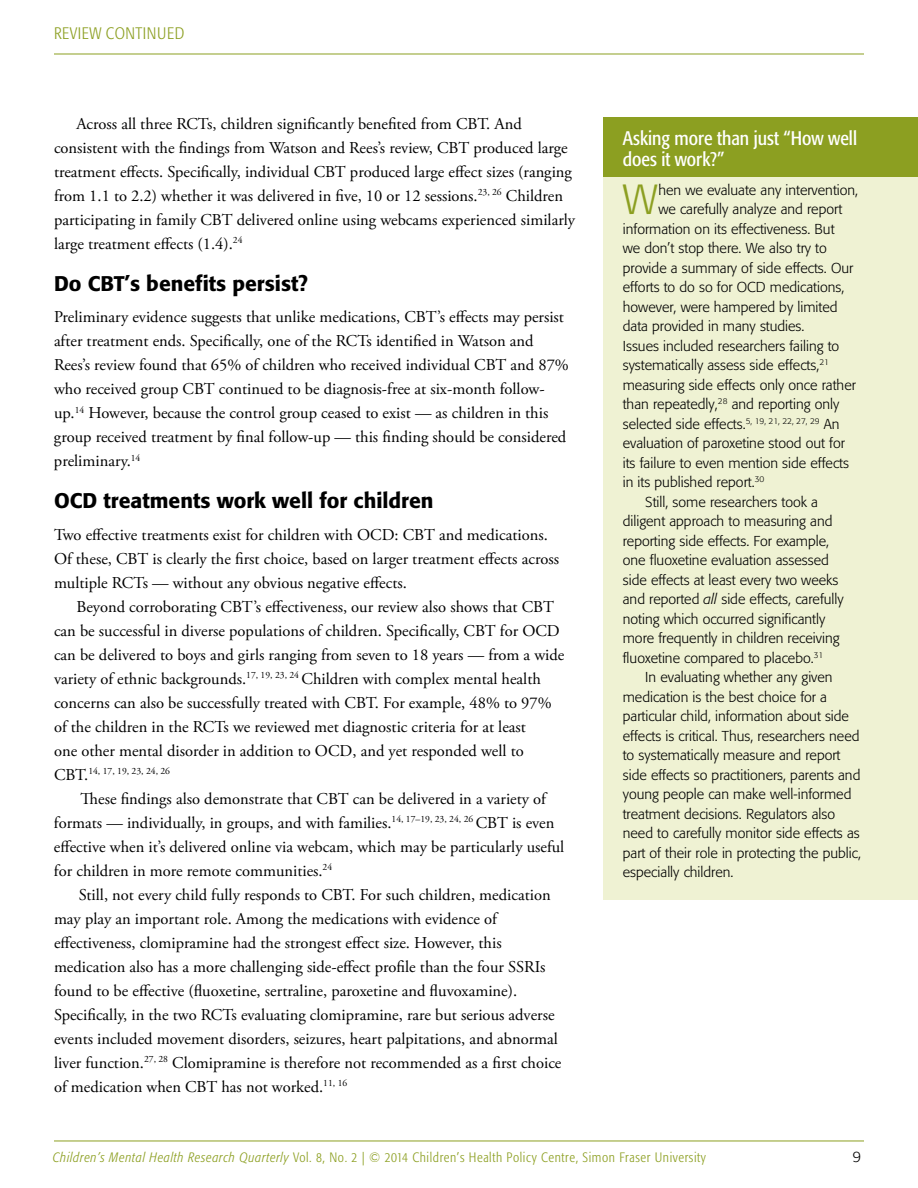
<style>
.page{position:relative;width:918px;height:1188px;background:#fff}
.page>*{position:absolute;margin:0;border:0;box-sizing:border-box;transform-origin:0 0}
.t1{font:300 41.7px "Formata";color:#8c9f21}
.t2{font:500 21px "Formata";color:#000}
.t3{font:condensed 19.5px/21px "Formata";color:#fff}
.t4{font:16.5px/24px "Adobe Garamond Pro";color:#000}
.t5{font:300 condensed 16.5px "Formata";color:#8c9f21}
.t6{font:300 15px "Formata";color:#000}
.t7{font:300 14.25px "Formata";color:#000}
.t8{font:300 condensed 13.5px "Formata";letter-spacing:.045em;color:#8c9f21}
.t9{font:9.6px "Adobe Garamond Pro";color:#000}
.s1{font-size:16.5px}
.s2{font-style:italic}
</style>
<div class="page">
<div style="left:603px;top:117px;width:315px;height:783px;background:#eff2d3"></div>
<div style="left:603px;top:117px;width:315px;height:59px;background:#8c9f21"></div>
<hr style="left:54px;top:54px;width:810px;height:1px;background:#8c9f21">
<hr style="left:54px;top:1141px;width:810px;height:1px;background:#8c9f21">
<p class="t5" style="left:54px;top:24px;width:9px">review</p>
<p class="t5" style="left:106px;top:24px;width:10px">continued</p>
<p class="t4" style="left:54px;top:112px;width:523px;text-indent:23px">Across all three RCTs, children significantly benefited from CBT. And consistent with the findings from Watson and Rees’s review, CBT produced large treatment effects. Specifically, individual CBT produced large effect sizes (ranging from 1.1 to 2.2) whether it was delivered in five, 10 or 12 sessions.<sup>23,</sup> <sup>26</sup> Children participating in family CBT delivered online using webcams experienced similarly large treatment effects (1.4).<sup>24</sup></p>
<p class="t2" style="left:54px;top:271px;width:256px">Do CBT’s benefits persist?</p>
<p class="t4" style="left:54px;top:306px;width:516px">Preliminary evidence suggests that unlike medications, CBT’s effects may persist after treatment ends. Specifically, one of the RCTs identified in Watson and Rees’s review found that 65% of children who received individual CBT and 87% who received group CBT continued to be diagnosis-free at six-month follow&shy;up.<sup>14</sup> However, because the control group ceased to exist — as children in this group received treatment by final follow-up — this finding should be considered preliminary.<sup>14</sup></p>
<p class="t2" style="left:54px;top:488px;width:381px">OCD treatments work well for children</p>
<p class="t4" style="left:54px;top:523px;width:507px">Two effective treatments exist for children with OCD: CBT and medications.<br>Of these, CBT is clearly the first choice, based on larger treatment effects across multiple RCTs — without any obvious negative effects.</p>
<p class="t4" style="left:54px;top:595px;width:512px;text-indent:23px">Beyond corroborating CBT’s effectiveness, our review also shows that CBT can be successful in diverse populations of children. Specifically, CBT for OCD can be delivered to boys and girls ranging from seven to 18 years — from a wide variety of ethnic backgrounds.<sup>17,</sup> <sup>19,</sup> <sup>23,</sup> <sup>24</sup> Children with complex mental health concerns can also be successfully treated with CBT. For example, 48% to 97% of the children in the RCTs we reviewed met diagnostic criteria for at least<br>one other mental disorder in addition to OCD, and yet responded well to</p>
<p class="t9" style="left:54px;top:766px;width:118px"><span class="s1">CBT.</span>14, 17, 19, 23, 24, 26</p>
<p class="t4" style="left:54px;top:787px;width:512px;text-indent:27px">These findings also demonstrate that CBT can be delivered in a variety of formats — individually, in groups, and with families.<sup>14,</sup> <sup>17–19,</sup> <sup>23,</sup> <sup>24,</sup> <sup>26</sup> CBT is even effective when it’s delivered online via webcam, which may be particularly useful for children in more remote communities.<sup>24</sup></p>
<p class="t4" style="left:54px;top:883px;width:509px;text-indent:25px">Still, not every child fully responds to CBT. For such children, medication may play an important role. Among the medications with evidence of effectiveness, clomipramine had the strongest effect size. However, this medication also has a more challenging side-effect profile than the four SSRIs found to be effective (fluoxetine, sertraline, paroxetine and fluvoxamine).<br>Specifically, in the two RCTs evaluating clomipramine, rare but serious adverse events included movement disorders, seizures, heart palpitations, and abnormal liver function.<sup>27,</sup> <sup>28</sup> Clomipramine is therefore not recommended as a first choice of medication when CBT has not worked.<sup>11,</sup> <sup>16</sup></p>
<p class="t3" style="left:623px;top:128px;width:236px">Asking more than just “How well does it work?”</p>
<h1 class="t1" style="left:623px;top:175px;width:36px">W</h1>
<p class="t7" style="left:658px;top:181px;width:201px">hen we evaluate any intervention,</p>
<p class="t7" style="left:658px;top:201px;width:185px">we carefully analyze and report</p>
<p class="t7" style="left:623px;top:220px;width:213px">information on its effectiveness. But</p>
<p class="t7" style="left:623px;top:240px;width:206px">we don’t stop there. We also try to</p>
<p class="t7" style="left:623px;top:259px;width:232px">provide a summary of side effects. Our</p>
<p class="t7" style="left:623px;top:279px;width:223px">efforts to do so for OCD medications,</p>
<p class="t7" style="left:623px;top:298px;width:216px">however, were hampered by limited</p>
<p class="t7" style="left:623px;top:318px;width:183px">data provided in many studies.</p>
<p class="t7" style="left:623px;top:337px;width:218px">Issues included researchers failing to</p>
<p class="t7" style="left:623px;top:357px;width:208px">systematically assess side effects,<sup>21</sup></p>
<p class="t7" style="left:623px;top:376px;width:235px">measuring side effects only once rather</p>
<p class="t7" style="left:623px;top:396px;width:218px">than repeatedly,<sup>28</sup> and reporting only</p>
<p class="t7" style="left:623px;top:415px;width:218px">selected side effects.<sup>5,</sup> <sup>19,</sup> <sup>21,</sup> <sup>22,</sup> <sup>27,</sup> <sup>29</sup> An</p>
<p class="t7" style="left:623px;top:435px;width:224px">evaluation of paroxetine stood out for</p>
<p class="t7" style="left:623px;top:454px;width:228px">its failure to even mention side effects</p>
<p class="t7" style="left:623px;top:474px;width:143px">in its published report.<sup>30</sup></p>
<p class="t7" style="left:645px;top:493px;width:174px">Still, some researchers took a</p>
<p class="t7" style="left:623px;top:513px;width:211px">diligent approach to measuring and</p>
<p class="t7" style="left:623px;top:532px;width:208px">reporting side effects. For example,</p>
<p class="t7" style="left:623px;top:552px;width:208px">one fluoxetine evaluation assessed</p>
<p class="t7" style="left:623px;top:571px;width:217px">side effects at least every two weeks</p>
<p class="t7" style="left:623px;top:591px;width:222px">and reported <span class="s2">all</span> side effects, carefully</p>
<p class="t7" style="left:623px;top:610px;width:204px">noting which occurred significantly</p>
<p class="t7" style="left:623px;top:630px;width:218px">more frequently in children receiving</p>
<p class="t7" style="left:623px;top:649px;width:202px">fluoxetine compared to placebo.<sup>31</sup></p>
<p class="t7" style="left:645px;top:669px;width:189px">In evaluating whether any given</p>
<p class="t7" style="left:623px;top:688px;width:206px">medication is the best choice for a</p>
<p class="t7" style="left:623px;top:708px;width:228px">particular child, information about side</p>
<p class="t7" style="left:623px;top:727px;width:238px">effects is critical. Thus, researchers need</p>
<p class="t7" style="left:623px;top:747px;width:219px">to systematically measure and report</p>
<p class="t7" style="left:623px;top:766px;width:239px">side effects so practitioners, parents and</p>
<p class="t7" style="left:623px;top:786px;width:230px">young people can make well-informed</p>
<p class="t7" style="left:623px;top:805px;width:214px">treatment decisions. Regulators also</p>
<p class="t7" style="left:623px;top:825px;width:239px">need to carefully monitor side effects as</p>
<p class="t7" style="left:623px;top:844px;width:240px">part of their role in protecting the public,</p>
<p class="t7" style="left:623px;top:864px;width:112px">especially children.</p>
<p class="t8" style="left:53px;top:1149px;width:655px"><span class="s2">Children’s Mental Health Research Quarterly</span> Vol. 8, No. 2 | © 2014 Children’s Health Policy Centre, Simon Fraser University</p>
<p class="t6" style="left:853px;top:1148px;width:10px">9</p>
</div>
